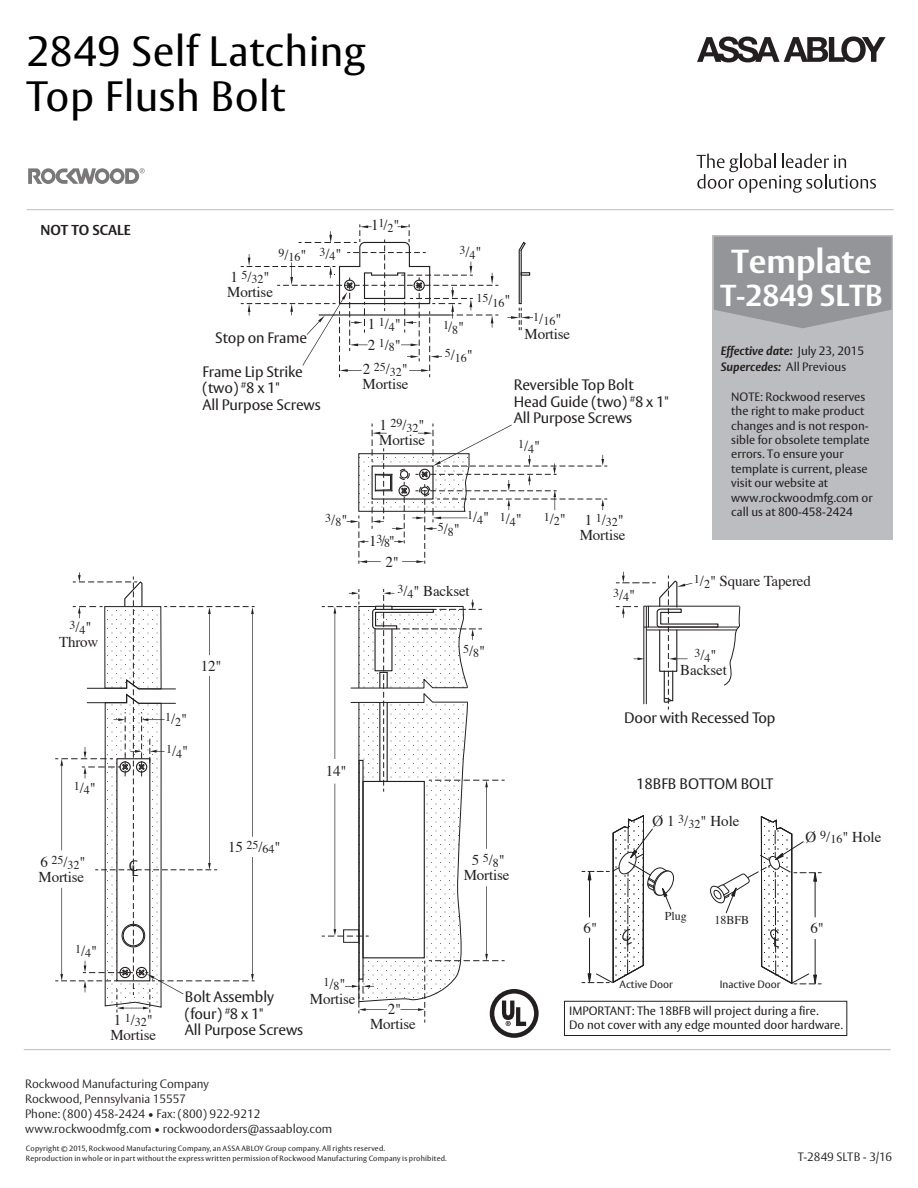
<style>
.page{position:relative;width:918px;height:1188px;background:#fff}
.page>*{position:absolute;margin:0;border:0;box-sizing:border-box;transform-origin:0 0}
.t1{font:42px/45.8px "ASSA Vesta";letter-spacing:.01em;color:#000}
.t2{font:700 33px "ASSA Vesta";color:#fff}
.t3{font:700 30px "ASSA Vesta";color:#fff}
.t4{font:15px/15px "Times";letter-spacing:-.01em;color:#231f20;text-align:center}
.t5{font:15px/16.5px "ASSA Vesta";letter-spacing:-.01em;color:#231f20}
.t6{font:700 14.25px "ASSA Vesta";color:#231f20}
.t7{font:12px/14.4px "ASSA Vesta";color:#231f20}
.t8{font:300 12px/15px "ASSA Vesta";color:#231f20}
.t9{font:12px "Times";color:#231f20}
.t10{font:italic 700 12px/15.8px "ASSA Vesta";color:#231f20}
.t11{font:10.5px "ASSA Vesta";color:#231f20}
.t12{font:7.5px/10.5px "ASSA Vesta";letter-spacing:.025em;color:#231f20}
.s1{font-size:15px}
.s2{font-weight:400;font-style:normal}
</style>
<div class="page">
<div style="left:713px;top:235px;width:180px;height:305px;background:#bcbdc0"></div>
<hr style="left:24px;top:1049px;width:867px;height:1px;background:#bcbdc0">
<svg style="left:697px;top:36px;width:189px;height:26px"></svg>
<svg style="left:697px;top:154px;width:179px;height:39px"></svg>
<hr style="left:27px;top:209px;width:867px;height:1px;background:#bcbdc0">
<svg style="left:28px;top:168px;width:117px;height:16px"></svg>
<svg style="left:714px;top:237px;width:178px;height:91px;background:#97989b"></svg>
<div style="left:490px;top:989px;width:49px;height:49px;border:5px solid #231f20;border-radius:50%"></div>
<div style="left:564px;top:1001px;width:283px;height:35px;border:1px solid #231f20"></div>
<svg style="left:582px;top:815px;width:92px;height:169px"></svg>
<svg style="left:710px;top:816px;width:111px;height:169px"></svg>
<svg style="left:322px;top:589px;width:204px;height:437px"></svg>
<svg style="left:616px;top:572px;width:125px;height:138px"></svg>
<svg style="left:347px;top:424px;width:260px;height:140px"></svg>
<svg style="left:508px;top:241px;width:25px;height:89px"></svg>
<svg style="left:241px;top:224px;width:257px;height:153px"></svg>
<svg style="left:55px;top:572px;width:200px;height:441px"></svg>
<h1 class="t1" style="left:27px;top:30px;width:340px">2849 Self Latching<br>Top Flush Bolt</h1>
<p class="t6" style="left:40px;top:222px;width:92px">NOT TO SCALE</p>
<p class="t9" style="left:69px;top:616px;width:24px">3<span class="s1">/</span>4<span class="s1">"</span></p>
<p class="t4" style="left:59px;top:633px;width:41px">Throw</p>
<p class="t4" style="left:371px;top:216px;width:30px">1<sup>1</sup>/<sub>2</sub>"</p>
<p class="t9" style="left:279px;top:241px;width:12px">9<span class="s1">/</span></p>
<p class="t9" style="left:320px;top:243px;width:24px">3<span class="s1">/</span>4<span class="s1">"</span></p>
<p class="t9" style="left:459px;top:241px;width:24px">3<span class="s1">/</span>4<span class="s1">"</span></p>
<p class="t9" style="left:289px;top:246px;width:20px">16<span class="s1">"</span></p>
<p class="t4" style="left:227px;top:268px;width:47px;text-align:left">1 <sup>5</sup>/<sub>32</sub>"<br>Mortise</p>
<p class="t5" style="left:215px;top:330px;width:93px">Stop on Frame</p>
<p class="t5" style="left:203px;top:364px;width:120px">Frame Lip Strike (two) <sup>#</sup>8 x 1"<br>All Purpose Screws</p>
<p class="t4" style="left:368px;top:315px;width:35px">1 <sup>1</sup>/<sub>4</sub>"</p>
<p class="t4" style="left:368px;top:336px;width:35px">2 <sup>1</sup>/<sub>8</sub>"</p>
<p class="t9" style="left:363px;top:358px;width:47px"><span class="s1">2</span> 25<span class="s1">/</span>32<span class="s1">"</span></p>
<p class="t4" style="left:363px;top:375px;width:47px">Mortise</p>
<p class="t9" style="left:380px;top:414px;width:47px"><span class="s1">1</span> 29<span class="s1">/</span>32<span class="s1">"</span></p>
<p class="t4" style="left:379px;top:432px;width:47px">Mortise</p>
<p class="t9" style="left:443px;top:316px;width:23px">1<span class="s1">/</span>8<span class="s1">"</span></p>
<p class="t9" style="left:476px;top:289px;width:36px">15<span class="s1">/</span>16<span class="s1">"</span></p>
<p class="t9" style="left:445px;top:347px;width:30px">5<span class="s1">/</span>16<span class="s1">"</span></p>
<p class="t9" style="left:533px;top:310px;width:30px">1<span class="s1">/</span>16<span class="s1">"</span></p>
<p class="t4" style="left:525px;top:325px;width:47px">Mortise</p>
<p class="t5" style="left:514px;top:377px;width:156px">Reversible Top Bolt<br>Head Guide (two) <sup>#</sup>8 x 1"<br>All Purpose Screws</p>
<p class="t9" style="left:518px;top:435px;width:24px">1<span class="s1">/</span>4<span class="s1">"</span></p>
<p class="t9" style="left:325px;top:509px;width:24px">3<span class="s1">/</span>8<span class="s1">"</span></p>
<p class="t4" style="left:369px;top:532px;width:27px">1<sup>3</sup>/<sub>8</sub>"</p>
<p class="t4" style="left:385px;top:553px;width:15px">2"</p>
<p class="t9" style="left:438px;top:518px;width:24px">5<span class="s1">/</span>8<span class="s1">"</span></p>
<p class="t9" style="left:467px;top:507px;width:56px">1<span class="s1">/</span>4<span class="s1">"</span> 1<span class="s1">/</span>4<span class="s1">"</span></p>
<p class="t4" style="left:398px;top:583px;width:74px"><sup>3</sup>/<sub>4</sub>" Backset</p>
<p class="t9" style="left:544px;top:508px;width:24px">1<span class="s1">/</span>2<span class="s1">"</span></p>
<p class="t4" style="left:580px;top:511px;width:47px">1 <sup>1</sup>/<sub>32</sub>"<br>Mortise</p>
<p class="t9" style="left:613px;top:584px;width:24px">3<span class="s1">/</span>4<span class="s1">"</span></p>
<h2 class="t2" style="left:732px;top:241px;width:142px">Template</h2>
<h3 class="t3" style="left:721px;top:277px;width:164px">T-2849 SLTB</h3>
<p class="t10" style="left:721px;top:343px;width:145px">Effective date: <span class="s2">July 23, 2015<br></span>Supercedes: <span class="s2">All Previous</span></p>
<p class="t7" style="left:731px;top:390px;width:143px">NOTE: Rockwood reserves the right to make product changes and is not respon&shy;sible for obsolete template errors. To ensure your template is current, please visit our website at www.rockwoodmfg.com or call us at 800-458-2424</p>
<p class="t4" style="left:694px;top:573px;width:118px"><sup>1</sup>/<sub>2</sub>" Square Tapered</p>
<p class="t4" style="left:201px;top:658px;width:22px">12"</p>
<p class="t9" style="left:463px;top:640px;width:24px">5<span class="s1">/</span>8<span class="s1">"</span></p>
<p class="t9" style="left:694px;top:644px;width:24px">3<span class="s1">/</span>4<span class="s1">"</span></p>
<p class="t4" style="left:680px;top:662px;width:48px">Backset</p>
<p class="t9" style="left:74px;top:777px;width:24px">1<span class="s1">/</span>4<span class="s1">"</span></p>
<p class="t9" style="left:41px;top:851px;width:47px"><span class="s1">6</span> 25<span class="s1">/</span>32<span class="s1">"</span></p>
<p class="t4" style="left:39px;top:869px;width:47px">Mortise</p>
<p class="t9" style="left:165px;top:708px;width:24px">1<span class="s1">/</span>2<span class="s1">"</span></p>
<p class="t9" style="left:166px;top:740px;width:24px">1<span class="s1">/</span>4<span class="s1">"</span></p>
<p class="t5" style="left:129px;top:861px;width:11px">LC</p>
<p class="t4" style="left:228px;top:838px;width:54px">15 <sup>25</sup>/<sub>64</sub>"</p>
<p class="t4" style="left:326px;top:762px;width:22px">14"</p>
<p class="t9" style="left:75px;top:940px;width:24px">1<span class="s1">/</span>4<span class="s1">"</span></p>
<p class="t4" style="left:110px;top:1011px;width:47px;text-align:left">1 <sup>1</sup>/<sub>32</sub>"<br>Mortise</p>
<p class="t9" style="left:323px;top:973px;width:24px">1<span class="s1">/</span>8<span class="s1">"</span></p>
<p class="t4" style="left:310px;top:990px;width:47px">Mortise</p>
<p class="t5" style="left:185px;top:989px;width:120px">Bolt Assembly (four) <sup>#</sup>8 x 1"<br>All Purpose Screws</p>
<p class="t4" style="left:370px;top:1000px;width:47px">2"<br>Mortise</p>
<p class="t4" style="left:464px;top:852px;width:47px">5 <sup>5</sup>/<sub>8</sub>"<br>Mortise</p>
<p class="t5" style="left:624px;top:710px;width:153px">Door with Recessed Top</p>
<p class="t5" style="left:636px;top:776px;width:139px">18BFB BOTTOM BOLT</p>
<p class="t4" style="left:652px;top:813px;width:89px">Ø 1 <sup>3</sup>/<sub>32</sub>" Hole</p>
<p class="t4" style="left:806px;top:828px;width:77px">Ø <sup>9</sup>/<sub>16</sub>" Hole</p>
<p class="t9" style="left:665px;top:905px;width:24px">Plug</p>
<p class="t9" style="left:714px;top:909px;width:36px">18BFB</p>
<p class="t4" style="left:584px;top:919px;width:15px">6"</p>
<p class="t4" style="left:810px;top:919px;width:15px">6"</p>
<p class="t11" style="left:620px;top:978px;width:55px">Active Door</p>
<p class="t11" style="left:720px;top:978px;width:62px">Inactive Door</p>
<p class="t7" style="left:569px;top:1005px;width:275px;line-height:13.5px">IMPORTANT: The 18BFB will project during a fire.<br>Do not cover with any edge mounted door hardware.</p>
<p class="t8" style="left:25px;top:1077px;width:309px">Rockwood Manufacturing Company<br>Rockwood, Pennsylvania 15557<br>Phone: (800) 458-2424 • Fax: (800) 922-9212 www.rockwoodmfg.com • rockwoodorders@assaabloy.com</p>
<p class="t12" style="left:26px;top:1143px;width:422px">Copyright © 2015, Rockwood Manufacturing Company, an ASSA ABLOY Group company. All rights reserved.<br>Reproduction in whole or in part without the express written permission of Rockwood Manufacturing Company is prohibited.</p>
<p class="t8" style="left:798px;top:1150px;width:96px">T-2849 SLTB - 3/16</p>
</div>
